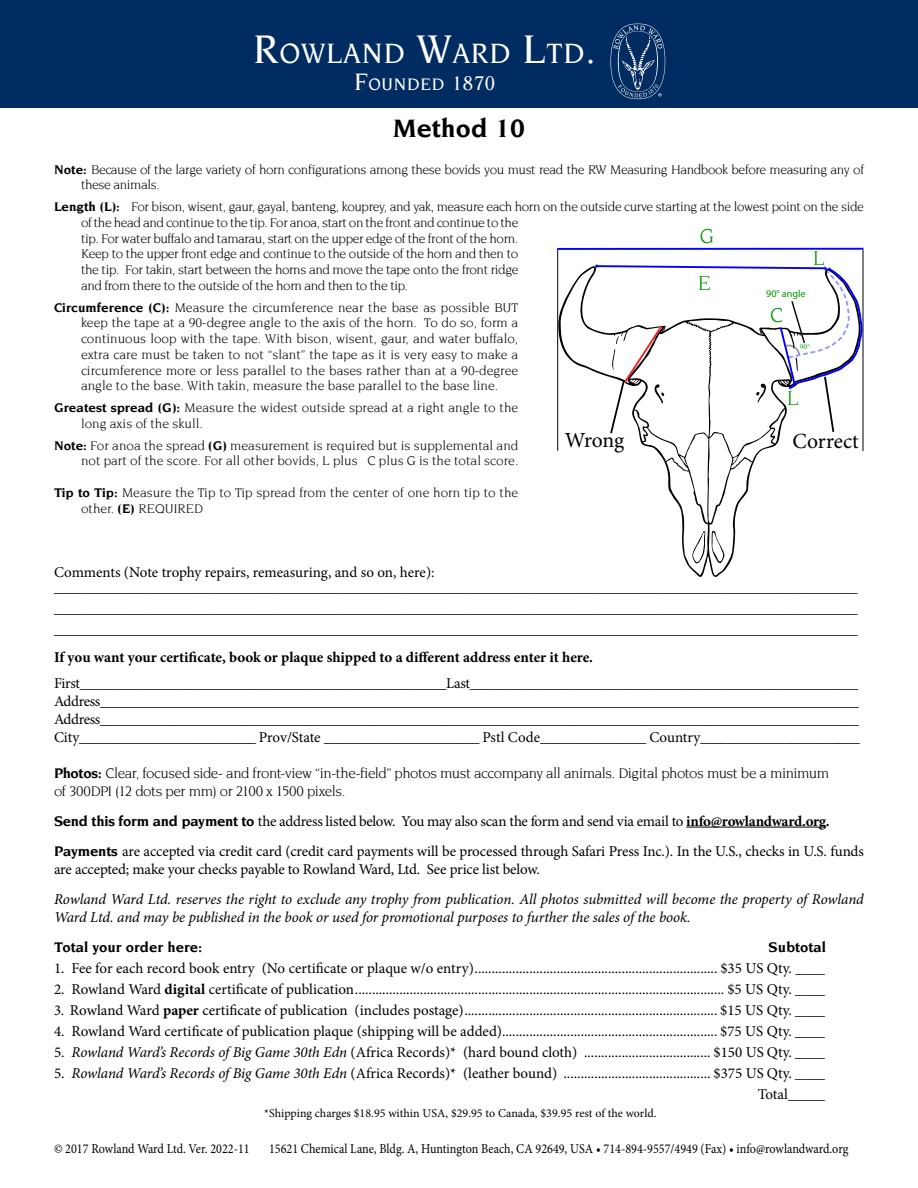
<style>
.page{position:relative;width:918px;height:1188px;background:#fff}
.page>*{position:absolute;margin:0;border:0;box-sizing:border-box;transform-origin:0 0}
.t1{font:500 30px "Novarese";letter-spacing:.03em;color:#fff}
.t2{font:700 27px "Novarese";color:#000}
.t3{font:21.6px "Minion Pro";letter-spacing:-.01em;color:#000}
.t4{font:21.6px "Novarese";color:#009600}
.t5{font:500 17.85px "Novarese";letter-spacing:.045em;color:#fff}
.t6{font:15px/21px "Minion Pro";letter-spacing:-.005em;color:#000}
.t7{font:15px "Minion Pro";letter-spacing:-.025em;color:#000}
.t8{font:italic 15px/18px "Minion Pro";letter-spacing:-.01em;color:#000}
.t9{font:15px "Novarese";letter-spacing:-.03em;color:#000}
.t10{font:700 15px "Minion Pro";letter-spacing:-.005em;color:#000}
.t11{font:700 15px "Novarese";color:#000}
.t12{font:13.5px/15.8px "Novarese";letter-spacing:-.03em;color:#000}
.t13{font:13.5px/15.8px "Novarese";color:#000}
.t14{font:13.5px "Minion Pro";color:#000;scale:.9 1}
.t15{font:12px "Minion Pro";color:#000}
.t16{font:10.2px "Myriad Pro";color:#009600}
.t17{font:500 7.35px "Novarese";color:#009600}
.s1{font-size:42.9px}
.s2{font-size:25.65px}
.s3{font-size:21.3px}
.s4{font-weight:700}
.s5{font-family:"ITC Novarese Bold 2"}
.s6{font-family:"Novarese";font-weight:700}
.s7{font-style:italic}
</style>
<div class="page">
<hr style="left:686px;top:827px;width:140px;height:1px;background:#000">
<svg style="left:558px;top:266px;width:222px;height:311px"></svg>
<svg style="left:692px;top:531px;width:14px;height:33px"></svg>
<svg style="left:712px;top:531px;width:13px;height:32px"></svg>
<svg style="left:680px;top:456px;width:8px;height:11px"></svg>
<svg style="left:732px;top:456px;width:6px;height:8px"></svg>
<hr style="left:557px;top:249px;width:1px;height:202px;background:#010101">
<hr style="left:557px;top:248px;width:307px;height:2px;background:#00f">
<hr style="left:863px;top:250px;width:1px;height:201px;background:#010101">
<svg style="left:594px;top:264px;width:269px;height:171px"></svg>
<div style="left:0;top:0;width:918px;height:108px;background:#002c62"></div>
<svg style="left:611px;top:24px;width:54px;height:75px"></svg>
<p class="t1" style="left:253px;top:40px;width:344px"><span class="s1">R</span>OWLAND <span class="s1">W</span>ARD <span class="s1">L</span>TD<span class="s1">.</span></p>
<p class="t5" style="left:354px;top:76px;width:143px"><span class="s2">F</span>OUNDED <span class="s3">1870</span></p>
<p class="t2" style="left:393px;top:116px;width:134px">Method 10</p>
<p class="t12" style="left:81px;top:162px;width:785px;text-indent:-27px"><span class="s4">Note:</span> Because of the large variety of horn configurations among these bovids you must read the RW Measuring Handbook before measuring any of these animals.</p>
<p class="t12" style="left:81px;top:200px;width:784px;text-indent:-27px"><span class="s4">Length (L):</span> For bison, wisent, gaur, gayal, banteng, kouprey, and yak, measure each horn on the outside curve starting at the lowest point on the side of the head and continue to the tip. For anoa, start on the front and continue to the<br>tip. For water buffalo and tamarau, start on the upper edge of the front of the horn.<br>Keep to the upper front edge and continue to the outside of the horn and then to<br>the tip. For takin, start between the horns and move the tape onto the front ridge<br>and from there to the outside of the horn and then to the tip.</p>
<p class="t12" style="left:81px;top:300px;width:439px;text-align:justify;text-indent:-27px"><span class="s4">Circumference (C):</span> Measure the circumference near the base as possible BUT keep the tape at a 90-degree angle to the axis of the horn. To do so, form a continuous loop with the tape. With bison, wisent, gaur, and water buffalo, extra care must be taken to not “slant” the tape as it is very easy to make a circumference more or less parallel to the bases rather than at a 90-degree angle to the base. With takin, measure the base parallel to the base line.</p>
<p class="t13" style="left:81px;top:401px;width:439px;text-indent:-27px"><span class="s4">Greatest spread (G):</span> Measure the widest outside spread at a right angle to the long axis of the skull.</p>
<p class="t13" style="left:54px;top:438px;width:466px;text-align:right"><span class="s4">Note:</span> For anoa the spread <span class="s5">(G)</span> measurement is required but is supplemental and not part of the score. For all other bovids, L plus C plus G is the total score.</p>
<p class="t13" style="left:81px;top:485px;width:439px;text-indent:-27px"><span class="s4">Tip to Tip:</span> Measure the Tip to Tip spread from the center of one horn tip to the other. <span class="s4">(E)</span> REQUIRED</p>
<p class="t4" style="left:700px;top:227px;width:16px">G</p>
<p class="t4" style="left:813px;top:249px;width:14px">L</p>
<p class="t4" style="left:698px;top:274px;width:15px">E</p>
<p class="t16" style="left:766px;top:287px;width:41px">90° angle</p>
<p class="t4" style="left:770px;top:306px;width:15px">C</p>
<p class="t17" style="left:800px;top:343px;width:12px">90°</p>
<p class="t4" style="left:787px;top:389px;width:14px">L</p>
<p class="t3" style="left:565px;top:426px;width:61px">Wrong</p>
<p class="t3" style="left:792px;top:426px;width:68px">Correct</p>
<p class="t6" style="left:54px;top:561px;width:382px">Comments (Note trophy repairs, remeasuring, and so on, here):</p>
<p class="t6" style="left:54px;top:576px;width:805px">_________________________________________________________________________________________________________________ _________________________________________________________________________________________________________________</p>
<p class="t6" style="left:54px;top:618px;width:805px">_________________________________________________________________________________________________________________</p>
<p class="t10" style="left:54px;top:647px;width:541px">If you want your certificate, book or plaque shipped to a different address enter it here.</p>
<p class="t7" style="left:54px;top:673px;width:806px">First___________________________________________________Last______________________________________________________</p>
<p class="t7" style="left:54px;top:691px;width:806px">Address__________________________________________________________________________________________________________</p>
<p class="t7" style="left:54px;top:709px;width:806px">Address__________________________________________________________________________________________________________</p>
<p class="t6" style="left:54px;top:726px;width:807px">City_________________________ Prov/State ______________________ Pstl Code_______________ Country_______________________</p>
<p class="t9" style="left:54px;top:767px;width:777px"><span class="s4">Photos:</span> Clear, focused side- and front-view “in-the-field” photos must accompany all animals. Digital photos must be a minimum</p>
<p class="t9" style="left:54px;top:785px;width:293px">of 300DPI (12 dots per mm) or 2100 x 1500 pixels.</p>
<p class="t6" style="left:54px;top:810px;width:777px"><span class="s6">Send this form and payment to</span> the address listed below. You may also scan the form and send via email to <span class="s4">info@rowlandward.org.</span></p>
<p class="t6" style="left:54px;top:842px;width:811px;line-height:18px"><span class="s6">Payments</span> are accepted via credit card (credit card payments will be processed through Safari Press Inc.). In the U.S., checks in U.S. funds are accepted; make your checks payable to Rowland Ward, Ltd. See price list below.</p>
<p class="t8" style="left:54px;top:890px;width:811px">Rowland Ward Ltd. reserves the right to exclude any trophy from publication. All photos submitted will become the property of Rowland<br>Ward Ltd. and may be published in the book or used for promotional purposes to further the sales of the book.</p>
<p class="t11" style="left:54px;top:940px;width:150px">Total your order here:</p>
<p class="t11" style="left:769px;top:940px;width:59px">Subtotal</p>
<p class="t6" style="left:54px;top:957px;width:773px">1. Fee for each record book entry (No certificate or plaque w/o entry)....................................................................... $35 US Qty. ____</p>
<p class="t6" style="left:54px;top:978px;width:773px">2. Rowland Ward <span class="s4">digital</span> certificate of publication............................................................................................................ $5 US Qty. ____</p>
<p class="t6" style="left:54px;top:999px;width:773px">3. Rowland Ward <span class="s4">paper</span> certificate of publication (includes postage).......................................................................... $15 US Qty. ____</p>
<p class="t6" style="left:54px;top:1020px;width:773px">4. Rowland Ward certificate of publication plaque (shipping will be added)............................................................... $75 US Qty. ____</p>
<p class="t6" style="left:54px;top:1041px;width:773px">5. <span class="s7">Rowland Ward’s Records of Big Game 30th Edn</span> (Africa Records)* (hard bound cloth) ..................................... $150 US Qty. ____</p>
<p class="t6" style="left:54px;top:1062px;width:773px">5. <span class="s7">Rowland Ward’s Records of Big Game 30th Edn</span> (Africa Records)* (leather bound) ........................................... $375 US Qty. ____</p>
<p class="t6" style="left:758px;top:1083px;width:69px">Total_____</p>
<p class="t15" style="left:264px;top:1105px;width:394px">*Shipping charges $18.95 within USA, $29.95 to Canada, $39.95 rest of the world.</p>
<p class="t14" style="left:54px;top:1140px;width:219px">© 2017 Rowland Ward Ltd. Ver. 2022-11</p>
<p class="t14" style="left:269px;top:1140px;width:645px">15621 Chemical Lane, Bldg. A, Huntington Beach, CA 92649, USA • 714-894-9557/4949 (Fax) • info@rowlandward.org</p>
</div>
